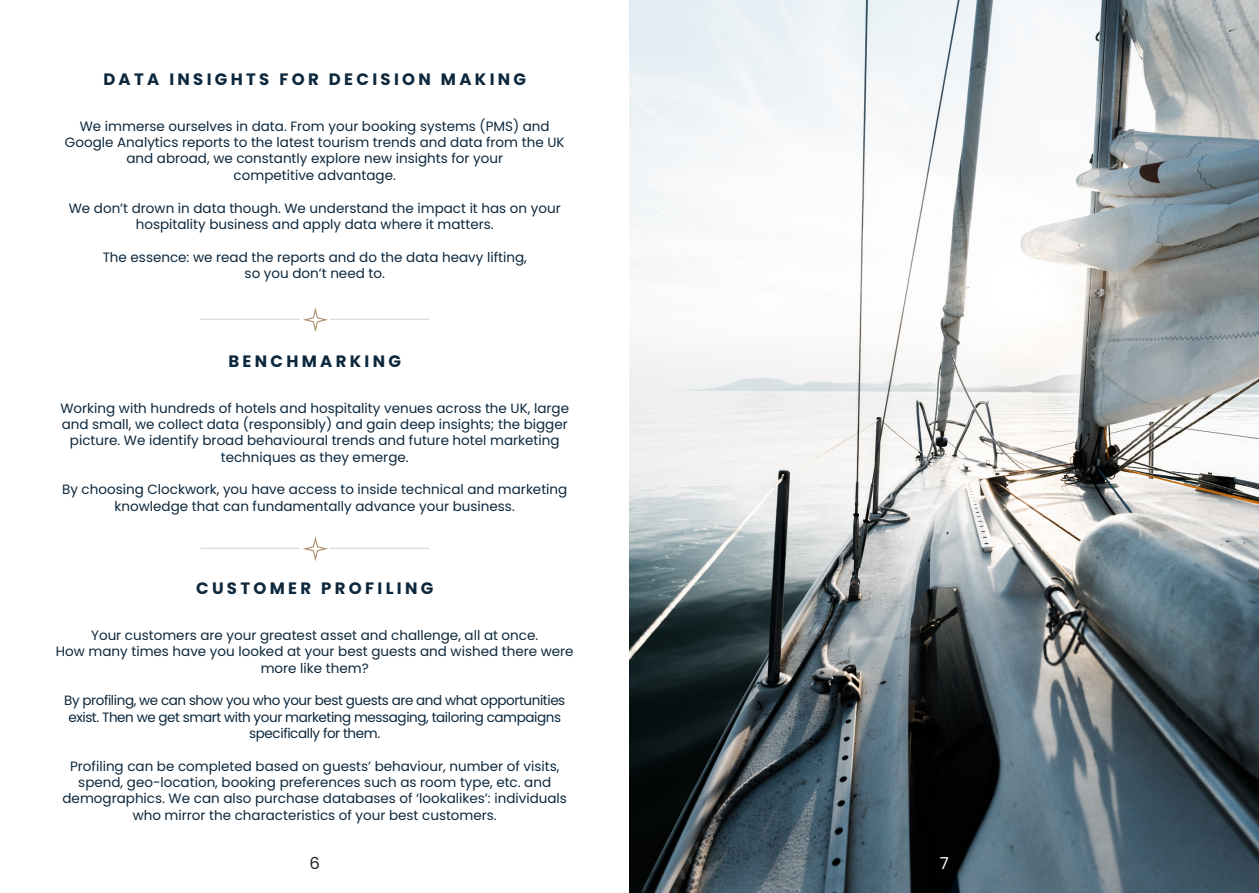
<style>
.page{position:relative;width:1259px;height:893px;background:#fff}
.page>*{position:absolute;margin:0;border:0;box-sizing:border-box;transform-origin:0 0}
.t1{font:700 16.5px "Poppins";letter-spacing:.2em;color:#0d283d}
.t2{font:16.5px "Poppins";color:#231f20}
.t3{font:16.5px "Poppins";color:#fff}
.t4{font:13.5px/16.4px "Poppins";color:#0d283d;text-align:center}
.t5{font:13.5px/16.4px "Poppins";letter-spacing:-.03em;color:#0d283d;text-align:center}
</style>
<div class="page">
<hr style="left:200px;top:319px;width:100px;height:1px;background:#d1d2d4">
<svg style="left:303px;top:308px;width:25px;height:24px"></svg>
<hr style="left:330px;top:319px;width:99px;height:1px;background:#d1d2d4">
<hr style="left:200px;top:548px;width:100px;height:1px;background:#d1d2d4">
<svg style="left:303px;top:537px;width:25px;height:24px"></svg>
<hr style="left:330px;top:548px;width:99px;height:1px;background:#d1d2d4">
<img style="left:629px;top:0;width:630px;height:893px">
<p class="t1" style="left:103px;top:70px;width:424px">DATA INSIGHTS FOR DECISION MAKING</p>
<p class="t4" style="left:65px;top:118px;width:501px">We immerse ourselves in data. From your booking systems (PMS) and<br>Google Analytics reports to the latest tourism trends and data from the UK and abroad, we constantly explore new insights for your</p>
<p class="t4" style="left:234px;top:167px;width:164px">competitive advantage.</p>
<p class="t4" style="left:69px;top:200px;width:493px">We don’t drown in data though. We understand the impact it has on your hospitality business and apply data where it matters.</p>
<p class="t4" style="left:103px;top:249px;width:426px">The essence: we read the reports and do the data heavy lifting,</p>
<p class="t4" style="left:245px;top:265px;width:142px">so you don’t need to.</p>
<p class="t1" style="left:228px;top:352px;width:174px">BENCHMARKING</p>
<p class="t4" style="left:60px;top:400px;width:510px">Working with hundreds of hotels and hospitality venues across the UK, large and small, we collect data (responsibly) and gain deep insights; the bigger picture. We identify broad behavioural trends and future hotel marketing techniques as they emerge.</p>
<p class="t4" style="left:62px;top:481px;width:507px">By choosing Clockwork, you have access to inside technical and marketing knowledge that can fundamentally advance your business.</p>
<p class="t1" style="left:196px;top:579px;width:239px">CUSTOMER PROFILING</p>
<p class="t4" style="left:91px;top:627px;width:449px">Your customers are your greatest asset and challenge, all at once.</p>
<p class="t4" style="left:56px;top:643px;width:519px">How many times have you looked at your best guests and wished there were more like them?</p>
<p class="t5" style="left:64px;top:692px;width:503px">By profiling, we can show you who your best guests are and what opportunities exist. Then we get smart with your marketing messaging, tailoring campaigns specifically for them.</p>
<p class="t4" style="left:63px;top:758px;width:506px">Profiling can be completed based on guests’ behaviour, number of visits, spend, geo-location, booking preferences such as room type, etc. and demographics. We can also purchase databases of ‘lookalikes’: individuals who mirror the characteristics of your best customers.</p>
<p class="t2" style="left:309px;top:854px;width:12px">6</p>
<p class="t3" style="left:939px;top:854px;width:11px">7</p>
</div>
